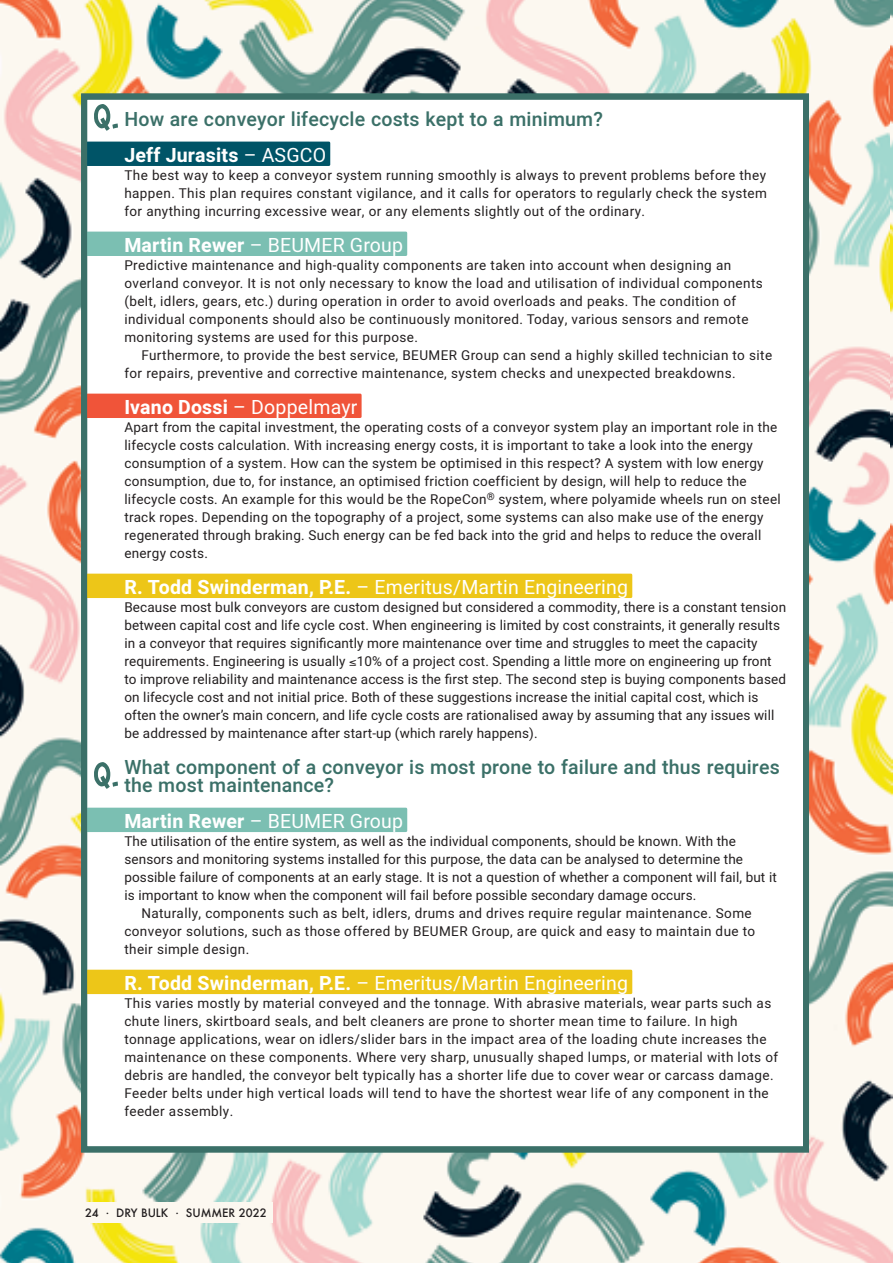
<style>
.page{position:relative;width:893px;height:1263px;background:#fff}
.page>*{position:absolute;margin:0;border:0;box-sizing:border-box;transform-origin:0 0}
.t1{font:19.5px "Heebo";letter-spacing:.01em;color:#fff}
.t2{font:500 19.5px/36px "Heebo";letter-spacing:.01em;color:#3b7068}
.t3{font:13.5px/18px "Heebo";letter-spacing:.02em;color:#231f20}
.t4{font:500 11.25px "Futura";color:#231f20}
.s1{font-weight:700;color:#fff}
.s2{font-weight:400;color:#fff}
.s3{font-weight:700}
</style>
<div class="page">
<img style="left:0;top:0;width:893px;height:1263px">
<div style="left:81px;top:94px;width:728px;height:1058px;background:#fff"></div>
<div style="left:78px;top:1202px;width:195px;height:20px;background:#fcf8f0"></div>
<img style="left:891px;top:0;width:2px;height:623px">
<div style="left:86px;top:142px;width:244px;height:24px;background:#005467;border-radius:2px"></div>
<div style="left:86px;top:232px;width:321px;height:24px;background:#7bbfb2;border-radius:2px"></div>
<div style="left:86px;top:394px;width:276px;height:24px;background:#f05439;border-radius:2px"></div>
<div style="left:86px;top:574px;width:546px;height:24px;background:#edc618;border-radius:2px"></div>
<div style="left:86px;top:808px;width:321px;height:24px;background:#7bbfb2;border-radius:2px"></div>
<div style="left:86px;top:970px;width:546px;height:24px;background:#edc618;border-radius:2px"></div>
<svg style="left:94px;top:762px;width:24px;height:27px"></svg>
<svg style="left:94px;top:104px;width:24px;height:27px"></svg>
<div style="left:81px;top:94px;width:728px;height:1058px;border:6px solid #3b7068"></div>
<h1 class="t2" style="left:124px;top:101px;width:480px">How are conveyor lifecycle costs kept to a minimum?<br><span class="s1">Jeff Jurasits</span> <span class="s2">– ASGCO</span></h1>
<p class="t3" style="left:124px;top:166px;width:644px;text-align:justify">The best way to keep a conveyor system running smoothly is always to prevent problems before they happen. This plan requires constant vigilance, and it calls for operators to regularly check the system for anything incurring excessive wear, or any elements slightly out of the ordinary.</p>
<h1 class="t1" style="left:124px;top:232px;width:280px"><span class="s3">Martin Rewer</span> – BEUMER Group</h1>
<p class="t3" style="left:124px;top:256px;width:640px">Predictive maintenance and high-quality components are taken into account when designing an overland conveyor. It is not only necessary to know the load and utilisation of individual components (belt, idlers, gears, etc.) during operation in order to avoid overloads and peaks. The condition of individual components should also be continuously monitored. Today, various sensors and remote monitoring systems are used for this purpose.</p>
<p class="t3" style="left:124px;top:346px;width:649px;text-indent:17px">Furthermore, to provide the best service, BEUMER Group can send a highly skilled technician to site for repairs, preventive and corrective maintenance, system checks and unexpected breakdowns.</p>
<h1 class="t1" style="left:124px;top:394px;width:235px"><span class="s3">Ivano Dossi</span> – Doppelmayr</h1>
<p class="t3" style="left:124px;top:418px;width:658px">Apart from the capital investment, the operating costs of a conveyor system play an important role in the lifecycle costs calculation. With increasing energy costs, it is important to take a look into the energy consumption of a system. How can the system be optimised in this respect? A system with low energy consumption, due to, for instance, an optimised friction coefficient by design, will help to reduce the lifecycle costs. An example for this would be the RopeCon<sup>®</sup> system, where polyamide wheels run on steel track ropes. Depending on the topography of a project, some systems can also make use of the energy regenerated through braking. Such energy can be fed back into the grid and helps to reduce the overall energy costs.</p>
<h1 class="t1" style="left:124px;top:574px;width:505px"><span class="s3">R. Todd Swinderman, P.E.</span> – Emeritus/Martin Engineering</h1>
<p class="t3" style="left:124px;top:598px;width:663px">Because most bulk conveyors are custom designed but considered a commodity, there is a constant tension between capital cost and life cycle cost. When engineering is limited by cost constraints, it generally results in a conveyor that requires significantly more maintenance over time and struggles to meet the capacity requirements. Engineering is usually ≤10% of a project cost. Spending a little more on engineering up front to improve reliability and maintenance access is the first step. The second step is buying components based on lifecycle cost and not initial price. Both of these suggestions increase the initial capital cost, which is often the owner’s main concern, and life cycle costs are rationalised away by assuming that any issues will be addressed by maintenance after start-up (which rarely happens).</p>
<h1 class="t2" style="left:124px;top:758px;width:657px;line-height:18px">What component of a conveyor is most prone to failure and thus requires the most maintenance?</h1>
<h1 class="t1" style="left:124px;top:808px;width:280px"><span class="s3">Martin Rewer</span> – BEUMER Group</h1>
<p class="t3" style="left:124px;top:832px;width:613px">The utilisation of the entire system, as well as the individual components, should be known. With the</p>
<p class="t3" style="left:124px;top:850px;width:620px">sensors and monitoring systems installed for this purpose, the data can be analysed to determine the</p>
<p class="t3" style="left:124px;top:868px;width:654px">possible failure of components at an early stage. It is not a question of whether a component will fail, but it</p>
<p class="t3" style="left:124px;top:886px;width:573px">is important to know when the component will fail before possible secondary damage occurs.</p>
<p class="t3" style="left:141px;top:904px;width:612px">Naturally, components such as belt, idlers, drums and drives require regular maintenance. Some</p>
<p class="t3" style="left:124px;top:922px;width:632px">conveyor solutions, such as those offered by BEUMER Group, are quick and easy to maintain due to</p>
<p class="t3" style="left:124px;top:940px;width:126px">their simple design.</p>
<h1 class="t1" style="left:124px;top:970px;width:505px"><span class="s3">R. Todd Swinderman, P.E.</span> – Emeritus/Martin Engineering</h1>
<p class="t3" style="left:124px;top:994px;width:655px">This varies mostly by material conveyed and the tonnage. With abrasive materials, wear parts such as chute liners, skirtboard seals, and belt cleaners are prone to shorter mean time to failure. In high tonnage applications, wear on idlers/slider bars in the impact area of the loading chute increases the maintenance on these components. Where very sharp, unusually shaped lumps, or material with lots of debris are handled, the conveyor belt typically has a shorter life due to cover wear or carcass damage.<br>Feeder belts under high vertical loads will tend to have the shortest wear life of any component in the feeder assembly.</p>
<p class="t4" style="left:85px;top:1205px;width:183px">24 . DRY BULK . SUMMER 2022</p>
</div>
